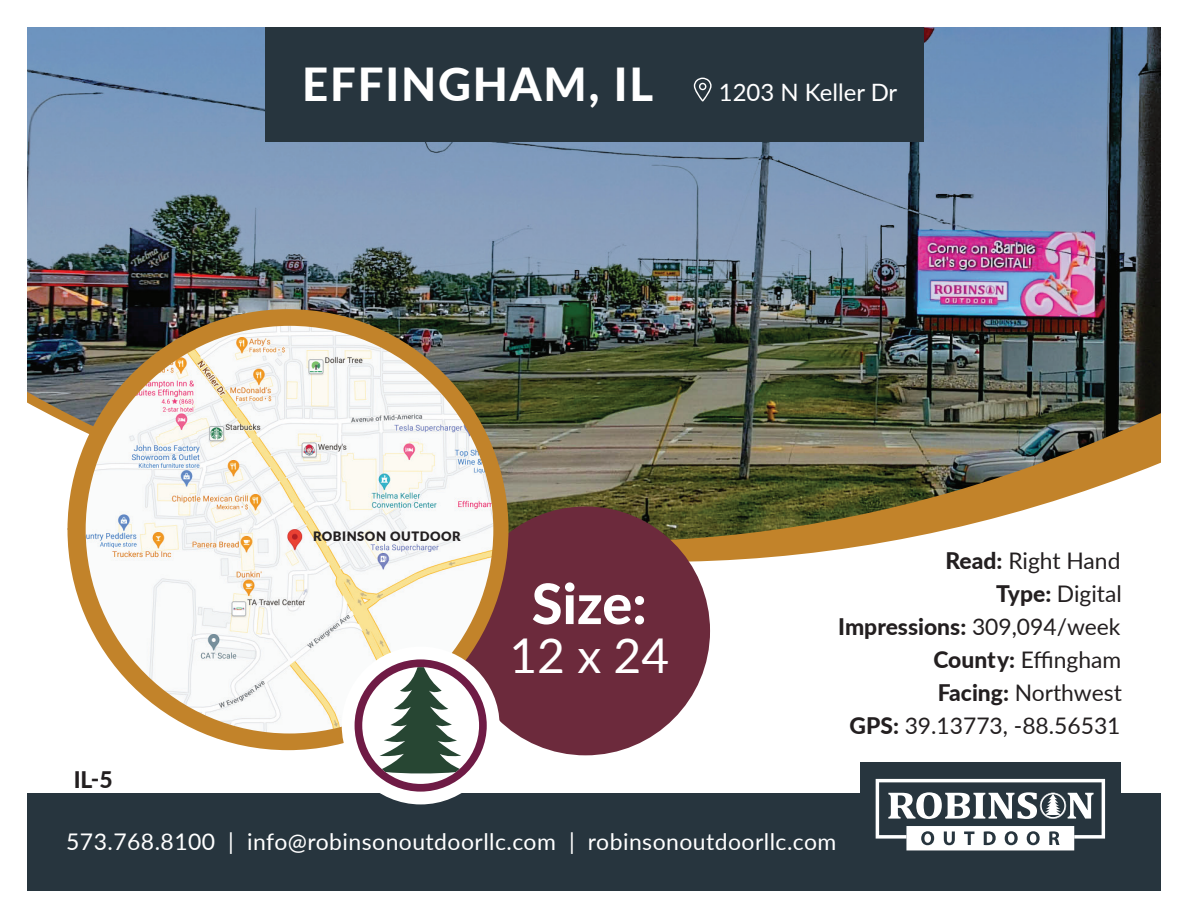
<style>
.page{position:relative;width:1188px;height:918px;background:#fff}
.page>*{position:absolute;margin:0;border:0;box-sizing:border-box;transform-origin:0 0}
.t1{font:800 55.8px "Lato";color:#fff}
.t2{font:48px "Lato";color:#fff}
.t3{font:800 45.6px "Lato";letter-spacing:.04em;color:#fff}
.t4{font:23.85px "Lato";color:#fff}
.t5{font:22.95px "Lato";letter-spacing:.02em;color:#fff}
.t6{font:22.8px/33.2px "Lato";color:#231f20;text-align:right}
.t7{font:800 22.8px "Lato";color:#231f20}
.t8{font:900 12.9px "Lato";letter-spacing:.04em;color:#231f20}
.s1{font-weight:800}
</style>
<div class="page">
<img style="left:27px;top:27px;width:1134px;height:864px">
<p class="t7" style="left:74px;top:762px;width:41px">IL-5</p>
<h3 class="t3" style="left:302px;top:51px;width:353px">EFFINGHAM, IL</h3>
<p class="t4" style="left:719px;top:76px;width:180px">1203 N Keller Dr</p>
<p class="t8" style="left:313px;top:527px;width:149px">ROBINSON OUTDOOR</p>
<h1 class="t1" style="left:532px;top:562px;width:117px">Size:</h1>
<h2 class="t2" style="left:509px;top:621px;width:161px">12 x 24</h2>
<p class="t6" style="left:838px;top:543px;width:285px"><span class="s1">Read:</span> Right Hand<br><span class="s1">Type:</span> Digital<br><span class="s1">Impressions:</span> 309,094/week<br><span class="s1">County:</span> Effingham<br><span class="s1">Facing:</span> Northwest<br><span class="s1">GPS:</span> 39.13773, -88.56531</p>
<p class="t5" style="left:66px;top:826px;width:772px">573.768.8100 | info@robinsonoutdoorllc.com | robinsonoutdoorllc.com</p>
</div>
